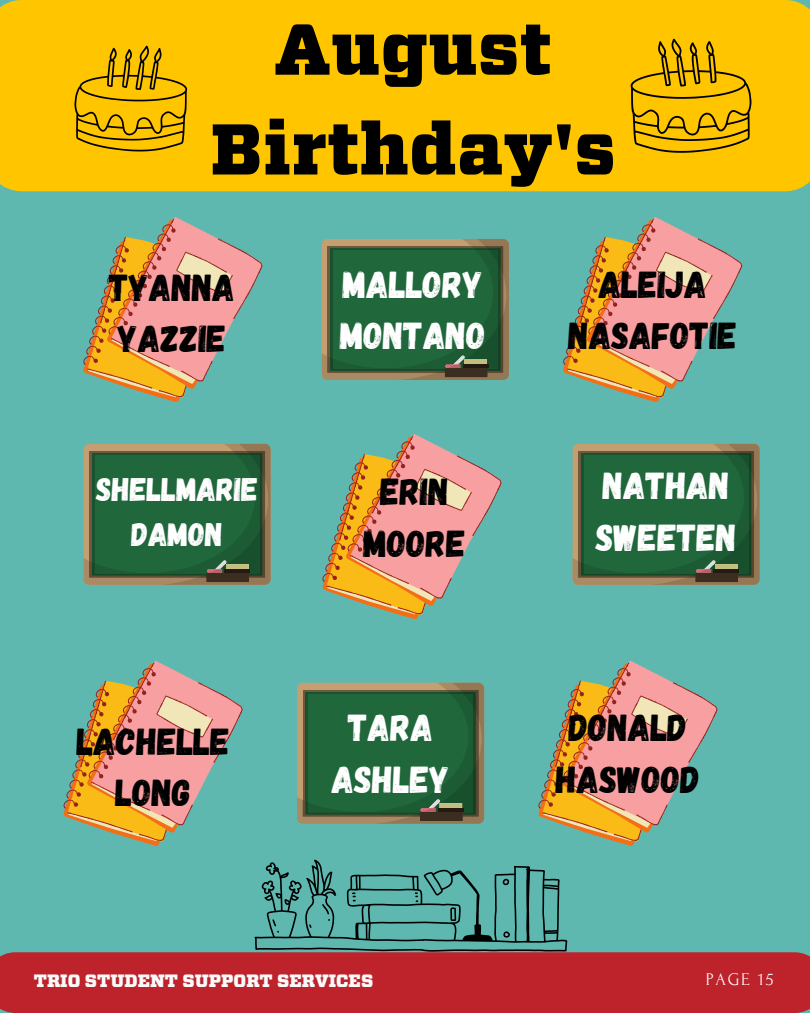
<style>
.page{position:relative;width:810px;height:1013px;background:#fff}
.page>*{position:absolute;margin:0;border:0;box-sizing:border-box;transform-origin:0 0}
.t1{font:900 71.6px "Vitesse";letter-spacing:.015em;color:#000}
.t2{font:37.5px/51.8px "Gagalin";color:#000;text-align:center}
.t3{font:37.5px/51.8px "Gagalin";color:#fff}
.t4{font:32.6px/45.1px "Gagalin";color:#fff;text-align:center}
.t5{font:900 17.9px "Vitesse";color:#fafafa}
.t6{font:17.8px "Forum";letter-spacing:.1em;color:#fafafa}
</style>
<div class="page">
<div style="left:0;top:0;width:810px;height:1012px;background:#5fb8b0"></div>
<div style="left:0;top:952px;width:810px;height:60px;background:#be222b"></div>
<div style="left:0;top:0;width:810px;height:191px;background:#ffc600"></div>
<svg style="left:74px;top:46px;width:113px;height:105px;background:#d6a600"></svg>
<svg style="left:631px;top:39px;width:121px;height:114px;background:#d6a600"></svg>
<svg style="left:83px;top:217px;width:180px;height:185px"></svg>
<svg style="left:563px;top:217px;width:179px;height:185px"></svg>
<svg style="left:64px;top:660px;width:179px;height:185px"></svg>
<svg style="left:538px;top:660px;width:180px;height:185px"></svg>
<svg style="left:322px;top:434px;width:180px;height:185px"></svg>
<svg style="left:322px;top:239px;width:187px;height:141px;background:#38683f"></svg>
<svg style="left:84px;top:444px;width:187px;height:141px;background:#396840"></svg>
<svg style="left:573px;top:444px;width:187px;height:141px;background:#396840"></svg>
<svg style="left:297px;top:682px;width:187px;height:141px;background:#386940"></svg>
<svg style="left:255px;top:859px;width:312px;height:92px"></svg>
<p class="t1" style="left:275px;top:6px;width:278px">August</p>
<p class="t1" style="left:211px;top:106px;width:406px">Birthday's</p>
<p class="t3" style="left:340px;top:256px;width:147px">MALLORY<br>MONTANO</p>
<p class="t2" style="left:109px;top:259px;width:128px;text-align:left">TYANNA<br>YAZZIE</p>
<p class="t2" style="left:569px;top:256px;width:170px">ALEIJA<br>NASAFOTIE</p>
<p class="t4" style="left:96px;top:465px;width:163px">SHELLMARIE<br>DAMON</p>
<p class="t3" style="left:596px;top:458px;width:142px">NATHAN<br>SWEETEN</p>
<p class="t2" style="left:364px;top:464px;width:104px">ERIN<br>MOORE</p>
<p class="t2" style="left:77px;top:713px;width:155px">LACHELLE<br>LONG</p>
<p class="t3" style="left:332px;top:700px;width:120px;text-align:center">TARA<br>ASHLEY</p>
<p class="t2" style="left:556px;top:700px;width:146px">DONALD<br>HASWOOD</p>
<p class="t5" style="left:34px;top:969px;width:341px">TRIO STUDENT SUPPORT SERVICES</p>
<p class="t6" style="left:706px;top:970px;width:69px">PAGE 15</p>
</div>
